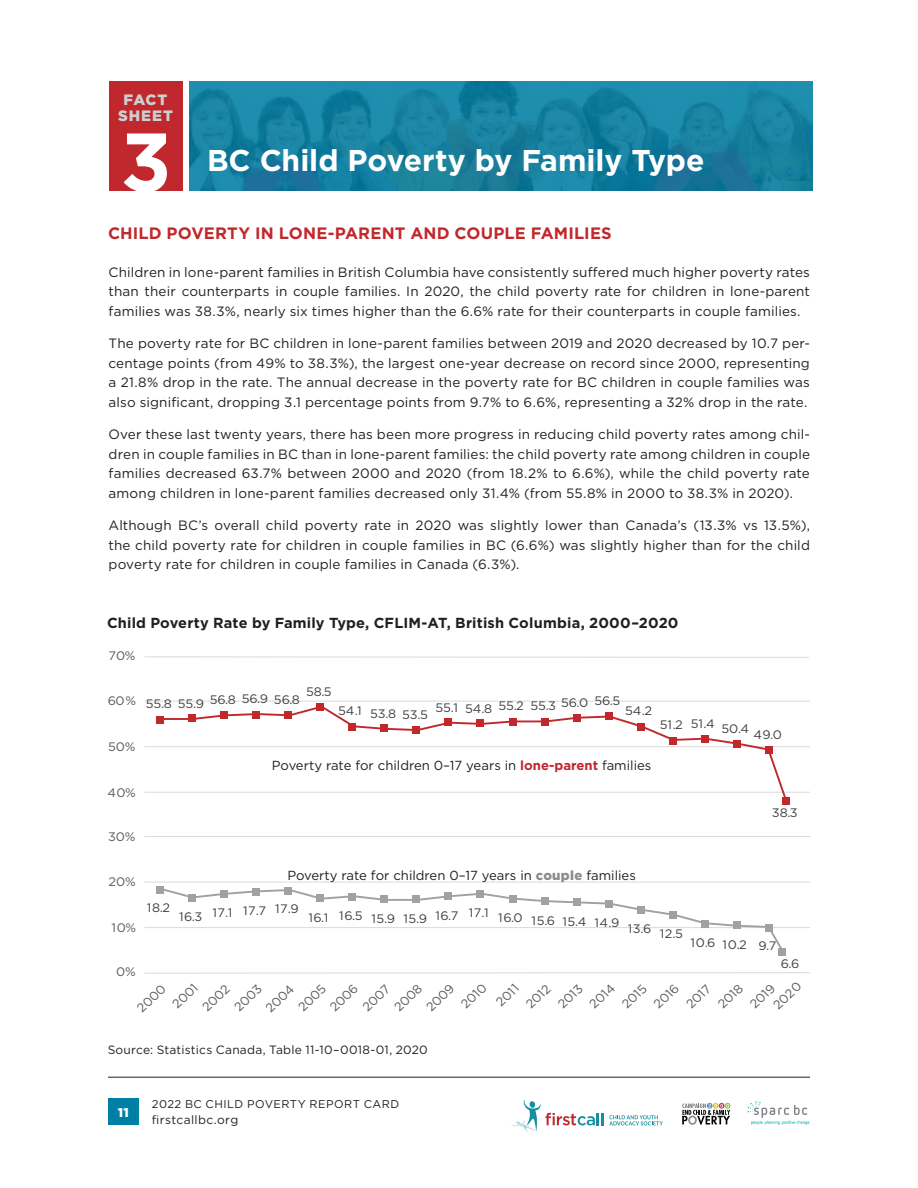
<style>
.page{position:relative;width:918px;height:1188px;background:#fff}
.page>*{position:absolute;margin:0;border:0;box-sizing:border-box;transform-origin:0 0}
.t1{font:700 82.5px "Gotham";color:#fff}
.t2{font:700 30px "Gotham";letter-spacing:-.005em;color:#fff}
.t3{font:700 16.5px "Gotham";letter-spacing:.01em;color:#c1282d}
.t4{font:900 15px/16.5px "Gotham";letter-spacing:.06em;color:#cdcfd0;text-align:center}
.t5{font:700 14.55px "Gotham";letter-spacing:.01em;color:#231f20}
.t6{font:13.5px/19.5px "Gotham";letter-spacing:.01em;color:#231f20;text-align:justify}
.t7{font:13.2px "Gotham";color:#231f20}
.t8{font:900 12.75px "Gotham";color:#fff}
.t9{font:12.6px "Gotham";color:#595a5a}
.t10{font:12.3px "Gotham";letter-spacing:.03em;color:#404141;scale:1.04 1}
.t11{font:12.3px "Gotham";letter-spacing:-.01em;color:#404141;scale:1.04 1}
.t12{font:12.3px "Gotham";color:#595a5a;scale:1.04 1}
.t13{font:12px "Gotham";letter-spacing:.02em;color:#231f20}
.t14{font:11.25px "Gotham";letter-spacing:.04em;color:#231f20}
.s1{font-weight:700;color:#c1282d}
.s2{font-weight:900;color:#8a8c8e}
</style>
<div class="page">
<div style="left:108px;top:1098px;width:31px;height:27px;background:#007fa4"></div>
<hr style="left:108px;top:1077px;width:702px;height:1px;background:#231f20">
<svg style="left:748px;top:1101px;width:62px;height:24px"></svg>
<svg style="left:682px;top:1103px;width:48px;height:22px"></svg>
<svg style="left:511px;top:1100px;width:152px;height:32px"></svg>
<svg style="left:144px;top:656px;width:666px;height:272px"></svg>
<hr style="left:145px;top:972px;width:665px;height:2px;background:#dadada">
<div style="left:156px;top:886px;width:8px;height:7px;background:#a0a1a4"></div>
<div style="left:156px;top:716px;width:8px;height:7px;background:#c1282c"></div>
<div style="left:316px;top:704px;width:8px;height:7px;background:#c1282c"></div>
<svg style="left:159px;top:705px;width:629px;height:97px"></svg>
<div style="left:782px;top:797px;width:8px;height:8px;background:#c1282c"></div>
<svg style="left:158px;top:886px;width:627px;height:62px"></svg>
<div style="left:778px;top:948px;width:8px;height:8px;background:#a0a1a4"></div>
<svg style="left:189px;top:81px;width:623px;height:109px;background:#1781a1"></svg>
<div style="left:109px;top:81px;width:73px;height:109px;background:#c1282d"></div>
<p class="t4" style="left:118px;top:91px;width:56px">FACT<br>SHEET</p>
<h1 class="t1" style="left:120px;top:107px;width:53px">3</h1>
<h2 class="t2" style="left:207px;top:140px;width:499px">BC Child Poverty by Family Type</h2>
<p class="t3" style="left:108px;top:223px;width:505px">CHILD POVERTY IN LONE-PARENT AND COUPLE FAMILIES</p>
<p class="t6" style="left:109px;top:262px;width:703px">Children in lone-parent families in British Columbia have consistently suffered much higher poverty rates than their counterparts in couple families. In 2020, the child poverty rate for children in lone-parent families was 38.3%, nearly six times higher than the 6.6% rate for their counterparts in couple families.</p>
<p class="t6" style="left:109px;top:334px;width:703px">The poverty rate for BC children in lone-parent families between 2019 and 2020 decreased by 10.7 per&shy;centage points (from 49% to 38.3%), the largest one-year decrease on record since 2000, representing a 21.8% drop in the rate. The annual decrease in the poverty rate for BC children in couple families was also significant, dropping 3.1 percentage points from 9.7% to 6.6%, representing a 32% drop in the rate.</p>
<p class="t6" style="left:109px;top:424px;width:703px">Over these last twenty years, there has been more progress in reducing child poverty rates among chil&shy;dren in couple families in BC than in lone-parent families: the child poverty rate among children in couple families decreased 63.7% between 2000 and 2020 (from 18.2% to 6.6%), while the child poverty rate among children in lone-parent families decreased only 31.4% (from 55.8% in 2000 to 38.3% in 2020).</p>
<p class="t6" style="left:109px;top:515px;width:703px">Although BC’s overall child poverty rate in 2020 was slightly lower than Canada’s (13.3% vs 13.5%), the child poverty rate for children in couple families in BC (6.6%) was slightly higher than for the child poverty rate for children in couple families in Canada (6.3%).</p>
<p class="t5" style="left:107px;top:613px;width:573px">Child Poverty Rate by Family Type, CFLIM-AT, British Columbia, 2000–2020</p>
<p class="t12" style="left:108px;top:648px;width:28px">70%</p>
<p class="t12" style="left:108px;top:693px;width:29px">60%</p>
<p class="t12" style="left:108px;top:739px;width:28px">50%</p>
<p class="t12" style="left:107px;top:784px;width:29px">40%</p>
<p class="t12" style="left:108px;top:829px;width:28px">30%</p>
<p class="t10" style="left:306px;top:683px;width:26px">58.5</p>
<p class="t10" style="left:146px;top:692px;width:150px">55.8 55.9 56.8 56.9 56.8</p>
<p class="t10" style="left:338px;top:706px;width:88px">54.1 53.8 53.5</p>
<p class="t11" style="left:436px;top:698px;width:179px">55.1 54.8 55.2 55.3 56.0 56.5</p>
<p class="t10" style="left:625px;top:703px;width:27px">54.2</p>
<p class="t7" style="left:272px;top:757px;width:381px">Poverty rate for children 0–17 years in <span class="s1">lone-parent</span> families</p>
<p class="t10" style="left:660px;top:717px;width:87px">51.2 51.4 50.4</p>
<p class="t10" style="left:754px;top:726px;width:29px">49.0</p>
<p class="t10" style="left:772px;top:805px;width:27px">38.3</p>
<p class="t12" style="left:108px;top:874px;width:28px">20%</p>
<p class="t12" style="left:112px;top:920px;width:25px">10%</p>
<p class="t12" style="left:116px;top:964px;width:20px">0%</p>
<p class="t7" style="left:287px;top:866px;width:350px">Poverty rate for children 0–17 years in <span class="s2">couple</span> families</p>
<p class="t10" style="left:147px;top:900px;width:24px">18.2</p>
<p class="t10" style="left:179px;top:904px;width:117px">16.3 17.1 17.7 17.9</p>
<p class="t10" style="left:309px;top:910px;width:300px">16.1 16.5 15.9 15.9 16.7 17.1 16.0 15.6 15.4 14.9</p>
<p class="t10" style="left:628px;top:923px;width:55px">13.6 12.5</p>
<p class="t10" style="left:691px;top:937px;width:84px">10.6 10.2 9.7</p>
<p class="t10" style="left:781px;top:955px;width:19px">6.6</p>
<p class="t9" style="left:770px;top:1001px;width:35px;rotate:-44deg">2020</p>
<p class="t9" style="left:134px;top:1004px;width:36px;rotate:-44deg">2000</p>
<p class="t9" style="left:169px;top:1000px;width:31px;rotate:-44deg">2001</p>
<p class="t9" style="left:199px;top:1003px;width:34px;rotate:-44deg">2002</p>
<p class="t9" style="left:231px;top:1003px;width:34px;rotate:-44deg">2003</p>
<p class="t9" style="left:262px;top:1004px;width:35px;rotate:-44deg">2004</p>
<p class="t9" style="left:295px;top:1003px;width:34px;rotate:-44deg">2005</p>
<p class="t9" style="left:327px;top:1003px;width:35px;rotate:-44deg">2006</p>
<p class="t9" style="left:359px;top:1003px;width:34px;rotate:-44deg">2007</p>
<p class="t9" style="left:391px;top:1003px;width:35px;rotate:-44deg">2008</p>
<p class="t9" style="left:423px;top:1003px;width:35px;rotate:-44deg">2009</p>
<p class="t9" style="left:457px;top:1000px;width:32px;rotate:-44deg">2010</p>
<p class="t9" style="left:493px;top:998px;width:27px;rotate:-44deg">2011</p>
<p class="t9" style="left:522px;top:1000px;width:30px;rotate:-44deg">2012</p>
<p class="t9" style="left:554px;top:1000px;width:31px;rotate:-44deg">2013</p>
<p class="t9" style="left:586px;top:1000px;width:31px;rotate:-44deg">2014</p>
<p class="t9" style="left:619px;top:1001px;width:31px;rotate:-44deg">2015</p>
<p class="t9" style="left:650px;top:1001px;width:31px;rotate:-44deg">2016</p>
<p class="t9" style="left:683px;top:1001px;width:30px;rotate:-44deg">2017</p>
<p class="t9" style="left:715px;top:1001px;width:31px;rotate:-44deg">2018</p>
<p class="t9" style="left:746px;top:1001px;width:31px;rotate:-44deg">2019</p>
<p class="t13" style="left:108px;top:1042px;width:322px">Source: Statistics Canada, Table 11-10–0018-01, 2020</p>
<p class="t8" style="left:118px;top:1103px;width:13px">11</p>
<p class="t14" style="left:152px;top:1096px;width:249px">2022 BC CHILD POVERTY REPORT CARD</p>
<p class="t13" style="left:152px;top:1112px;width:88px">firstcallbc.org</p>
</div>
